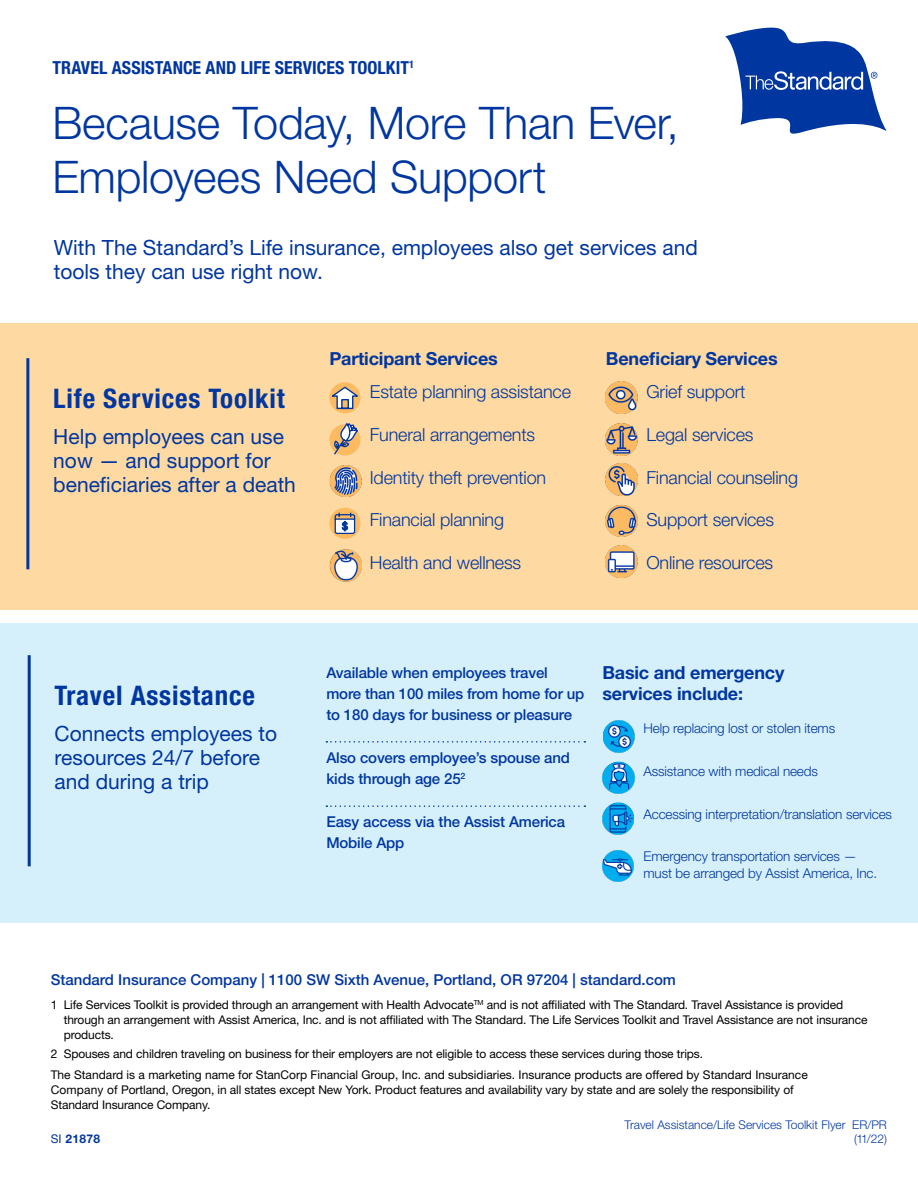
<style>
.page{position:relative;width:918px;height:1188px;background:#fff}
.page>*{position:absolute;margin:0;border:0;box-sizing:border-box;transform-origin:0 0}
.t1{font:300 45px/54px "Helvetica Neue LT Std";letter-spacing:-.005em;color:#0036a0}
.t2{font:700 condensed 27px "Helvetica Neue LT Std";letter-spacing:.03em;color:#0036a0}
.t3{font:21px/24px "Helvetica Neue LT Std";color:#0036a0}
.t4{font:300 18px "Helvetica Neue LT Std";letter-spacing:-.01em;color:#0036a0}
.t5{font:700 18px/21px "Helvetica Neue LT Std";letter-spacing:-.01em;color:#0036a0}
.t6{font:700 condensed 18px "Helvetica Neue LT Std";color:#0036a0}
.t7{font:500 15px/21px "Helvetica Neue LT Std";letter-spacing:-.01em;color:#0036a0}
.t8{font:300 13.5px/16.5px "Helvetica Neue LT Std";letter-spacing:-.01em;color:#0036a0}
.t9{font:12px/15px "Helvetica Neue LT Std";letter-spacing:-.01em;color:#000}
.t10{font:300 12px "Helvetica Neue LT Std";color:#0036a0}
.t11{font:700 12px "Helvetica Neue LT Std";letter-spacing:.03em;color:#0036a0}
.s1{font-weight:400}
</style>
<div class="page">
<svg style="left:725px;top:28px;width:161px;height:106px"></svg>
<div style="left:0;top:323px;width:917px;height:287px;background:#fed9a1"></div>
<hr style="left:26px;top:358px;width:3px;height:211px;background:#0036a0">
<div style="left:329px;top:382px;width:32px;height:31px;background:#fcba61;border-radius:50%"></div>
<svg style="left:329px;top:385px;width:32px;height:25px"></svg>
<svg style="left:329px;top:424px;width:32px;height:31px"></svg>
<svg style="left:333px;top:423px;width:26px;height:33px"></svg>
<div style="left:329px;top:508px;width:31px;height:31px;background:#fcba61;border-radius:50%"></div>
<svg style="left:334px;top:512px;width:22px;height:23px"></svg>
<div style="left:0;top:624px;width:918px;height:299px;background:#d6f0fb"></div>
<hr style="left:28px;top:655px;width:3px;height:211px;background:#0036a0">
<svg style="left:326px;top:741px;width:259px;height:2px"></svg>
<svg style="left:326px;top:805px;width:259px;height:2px"></svg>
<img style="left:330px;top:550px;width:32px;height:32px">
<img style="left:330px;top:465px;width:32px;height:32px">
<img style="left:606px;top:382px;width:31px;height:31px">
<img style="left:606px;top:464px;width:31px;height:31px">
<img style="left:606px;top:546px;width:31px;height:31px">
<img style="left:606px;top:424px;width:31px;height:31px">
<img style="left:606px;top:506px;width:31px;height:31px">
<img style="left:602px;top:803px;width:32px;height:32px">
<img style="left:602px;top:850px;width:32px;height:32px">
<img style="left:603px;top:721px;width:32px;height:31px">
<img style="left:603px;top:762px;width:31px;height:32px">
<p class="t6" style="left:52px;top:57px;width:363px">TRAVEL ASSISTANCE AND LIFE SERVICES TOOLKIT<sup>1</sup></p>
<h1 class="t1" style="left:52px;top:95px;width:628px">Because Today, More Than Ever,<br>Employees Need Support</h1>
<p class="t3" style="left:54px;top:235px;width:646px">With The Standard’s Life insurance, employees also get services and tools they can use right now.</p>
<h2 class="t2" style="left:53px;top:382px;width:233px">Life Services Toolkit</h2>
<p class="t3" style="left:53px;top:424px;width:244px">Help employees can use now — and support for beneficiaries after a death</p>
<h3 class="t5" style="left:329px;top:348px;width:170px">Participant Services</h3>
<p class="t4" style="left:370px;top:381px;width:203px">Estate planning assistance</p>
<p class="t4" style="left:370px;top:423px;width:167px">Funeral arrangements</p>
<p class="t4" style="left:370px;top:466px;width:178px">Identity theft prevention</p>
<p class="t4" style="left:370px;top:509px;width:136px">Financial planning</p>
<p class="t4" style="left:370px;top:552px;width:153px">Health and wellness</p>
<h3 class="t5" style="left:606px;top:348px;width:173px">Beneficiary Services</h3>
<p class="t4" style="left:646px;top:381px;width:101px">Grief support</p>
<p class="t4" style="left:646px;top:423px;width:109px">Legal services</p>
<p class="t4" style="left:646px;top:466px;width:153px">Financial counseling</p>
<p class="t4" style="left:646px;top:509px;width:129px">Support services</p>
<p class="t4" style="left:646px;top:552px;width:128px">Online resources</p>
<h2 class="t2" style="left:55px;top:679px;width:202px">Travel Assistance</h2>
<p class="t3" style="left:55px;top:721px;width:224px">Connects employees to resources 24/7 before and during a trip</p>
<p class="t7" style="left:326px;top:663px;width:260px">Available when employees travel more than 100 miles from home for up to 180 days for business or pleasure</p>
<p class="t7" style="left:326px;top:747px;width:245px">Also covers employee’s spouse and kids through age 25<sup>2</sup></p>
<p class="t7" style="left:326px;top:811px;width:240px">Easy access via the Assist America<br>Mobile App</p>
<p class="t5" style="left:602px;top:661px;width:184px">Basic and emergency services include:</p>
<p class="t8" style="left:643px;top:720px;width:193px">Help replacing lost or stolen items</p>
<p class="t8" style="left:643px;top:763px;width:176px">Assistance with medical needs</p>
<p class="t8" style="left:643px;top:805px;width:250px">Accessing interpretation/translation services</p>
<p class="t8" style="left:643px;top:848px;width:235px">Emergency transportation services — must be arranged by Assist America, Inc.</p>
<p class="t7" style="left:51px;top:969px;width:627px">Standard Insurance Company | 1100 SW Sixth Avenue, Portland, OR 97204 | standard.com</p>
<p class="t9" style="left:64px;top:997px;width:805px;text-indent:-13px">1 Life Services Toolkit is provided through an arrangement with Health Advocate<sup>TM</sup> and is not affiliated with The Standard. Travel Assistance is provided through an arrangement with Assist America, Inc. and is not affiliated with The Standard. The Life Services Toolkit and Travel Assistance are not insurance products.</p>
<p class="t9" style="left:51px;top:1046px;width:654px">2 Spouses and children traveling on business for their employers are not eligible to access these services during those trips.</p>
<p class="t9" style="left:51px;top:1067px;width:759px">The Standard is a marketing name for StanCorp Financial Group, Inc. and subsidiaries. Insurance products are offered by Standard Insurance<br>Company of Portland, Oregon, in all states except New York. Product features and availability vary by state and are solely the responsibility of<br>Standard Insurance Company.</p>
<p class="t11" style="left:51px;top:1131px;width:51px"><span class="s1">SI</span> 21878</p>
<p class="t10" style="left:624px;top:1117px;width:264px">Travel Assistance/Life Services Toolkit Flyer ER/PR</p>
<p class="t10" style="left:854px;top:1132px;width:34px">(11/22)</p>
</div>
